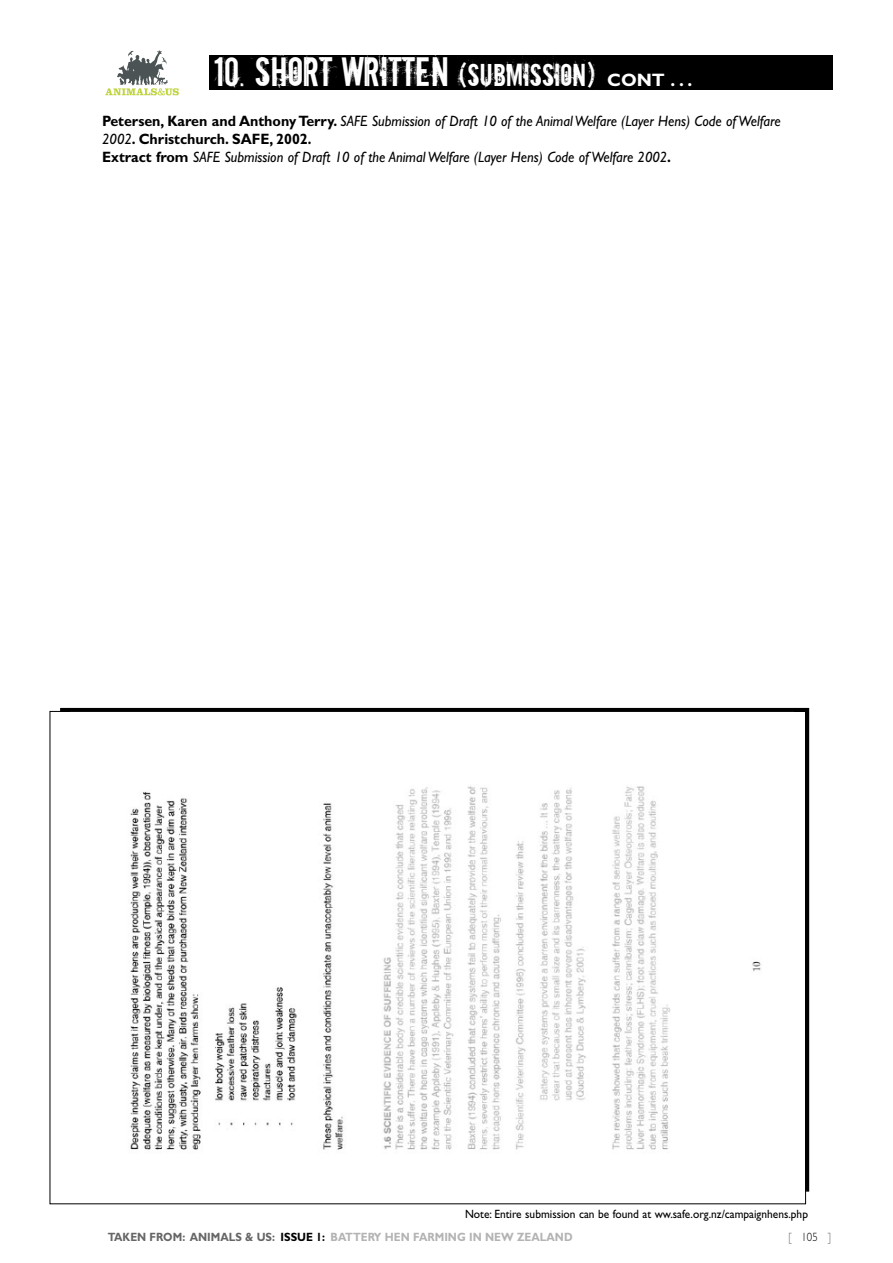
<style>
.page{position:relative;width:893px;height:1263px;background:#fff}
.page>*{position:absolute;margin:0;border:0;box-sizing:border-box;transform-origin:0 0}
.t1{font:39px "Downcome";color:#fff}
.t2{font:italic 15px/18px "Gill Sans";color:#000;scale:.95 1}
.t3{font:12px/22.5px "Gill Sans";color:#000;scale:.95 1}
.t4{font:300 12px "Gill Sans";color:#000;scale:.9 1}
.s1{font-size:30px}
.s2{font-family:"Gill Sans";font-weight:700;font-size:18px}
.s3{font-weight:700;font-style:normal}
.s4{font-weight:700;color:#666}
.s5{font-weight:700}
.s6{font-weight:700;color:#b3b3b3}
.s7{color:#666}
</style>
<div class="page">
<div style="left:210px;top:55px;width:682px;height:34px;background:#000"></div>
<svg style="left:105px;top:50px;width:74px;height:46px"></svg>
<img style="left:130px;top:786px;width:631px;height:364px">
<div style="left:833px;top:42px;width:59px;height:72px;background:#fff"></div>
<h1 class="t1" style="left:213px;top:50px;width:481px">10. SHORT WRITTEN <span class="s1">(SUBMISSION)</span> <span class="s2">CONT . . .</span></h1>
<p class="t2" style="left:102px;top:114px;width:716px"><span class="s3">Petersen, Karen and Anthony Terry.</span> SAFE Submission of Draft 10 of the Animal Welfare (Layer Hens) Code of Welfare<br>2002<span class="s3">. Christchurch. SAFE, 2002.<br>Extract from</span> SAFE Submission of Draft 10 of the Animal Welfare (Layer Hens) Code of Welfare 2002<span class="s3">.</span></p>
<p class="t3" style="left:108px;top:1204px;width:739px;text-indent:357px">Note: Entire submission can be found at ww.safe.org.nz/campaignhens.php<br><span class="s4">TAKEN FROM: ANIMALS &amp; US:</span> <span class="s5">ISSUE 1:</span> <span class="s6">BATTERY HEN FARMING IN NEW ZEALAND</span></p>
<p class="t4" style="left:788px;top:1232px;width:49px"><span class="s7">[</span> 105 <span class="s7">]</span></p>
</div>
